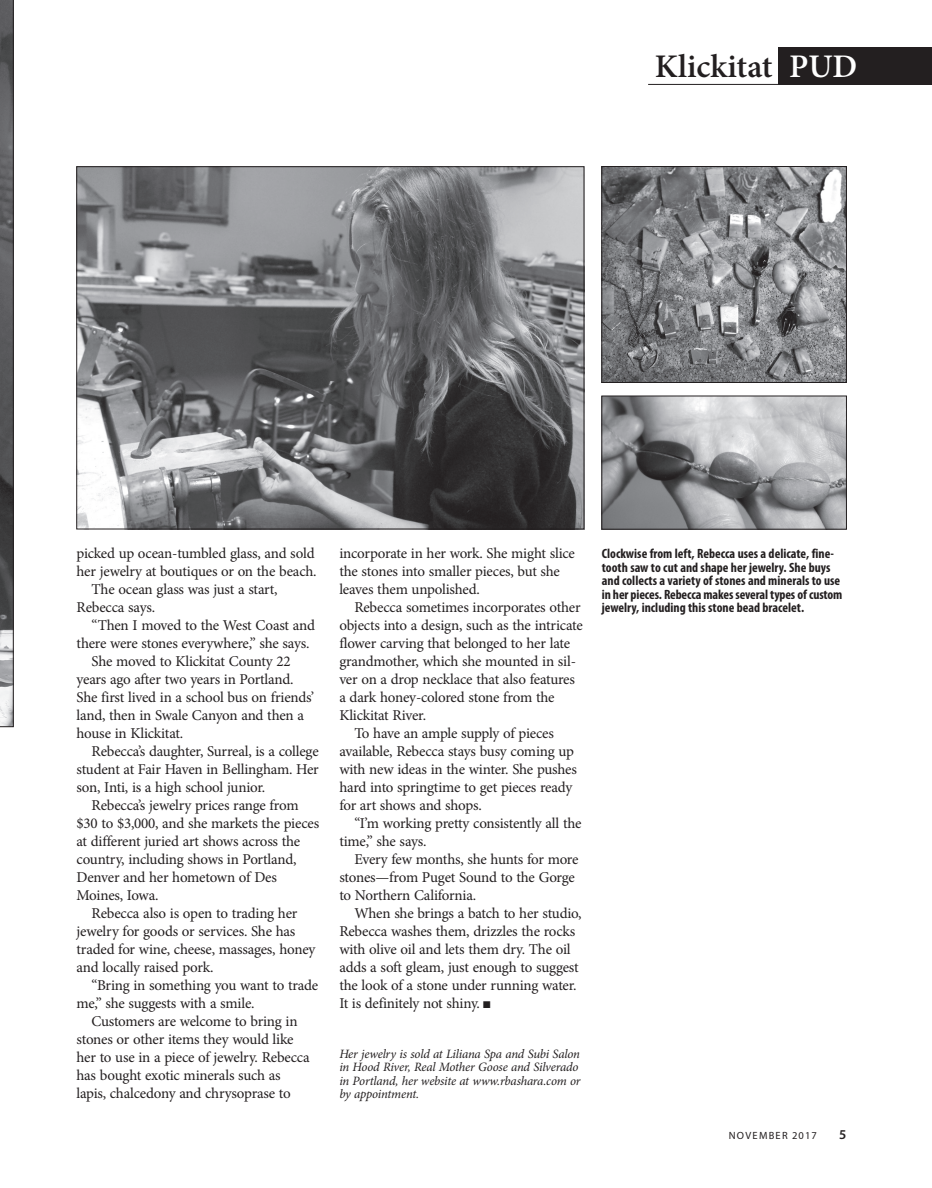
<style>
.page{position:relative;width:932px;height:1188px;background:#fff}
.page>*{position:absolute;margin:0;border:0;box-sizing:border-box;transform-origin:0 0}
.t1{font:600 33px "Minion Pro";color:#231f20}
.t2{font:15px/18px "Minion Pro";letter-spacing:-.015em;color:#231f20}
.t3{font:700 condensed 13.5px/13.5px "Myriad Pro";color:#231f20}
.t4{font:600 13.5px "Myriad Pro";color:#231f20}
.t5{font:italic 12.75px/13.5px "Minion Pro";letter-spacing:-.02em;color:#231f20}
.t6{font:10.5px "Myriad Pro";letter-spacing:.12em;color:#231f20}
.s1{color:#fff}
</style>
<div class="page">
<svg style="left:0;top:0;width:14px;height:727px;background:#636365"></svg>
<img style="left:78px;top:168px;width:504px;height:359px">
<img style="left:603px;top:398px;width:241px;height:129px">
<img style="left:603px;top:168px;width:241px;height:213px">
<div style="left:601px;top:166px;width:245px;height:217px;border:1px solid #231f20"></div>
<div style="left:778px;top:47px;width:154px;height:38px;background:#231f20"></div>
<hr style="left:648px;top:84px;width:161px;height:1px;background:#231f20">
<h1 class="t1" style="left:655px;top:44px;width:204px">Klickitat <span class="s1">PUD</span></h1>
<p class="t2" style="left:76px;top:544px;width:239px">picked up ocean-tumbled glass, and sold</p>
<p class="t2" style="left:76px;top:562px;width:241px">her jewelry at boutiques or on the beach.</p>
<p class="t2" style="left:92px;top:580px;width:187px">The ocean glass was just a start,</p>
<p class="t2" style="left:76px;top:598px;width:80px">Rebecca says.</p>
<p class="t2" style="left:92px;top:616px;width:225px">“Then I moved to the West Coast and</p>
<p class="t2" style="left:76px;top:634px;width:234px">there were stones everywhere,” she says.</p>
<p class="t2" style="left:92px;top:652px;width:201px">She moved to Klickitat County 22</p>
<p class="t2" style="left:76px;top:670px;width:218px">years ago after two years in Portland.</p>
<p class="t2" style="left:76px;top:688px;width:239px">She first lived in a school bus on friends’</p>
<p class="t2" style="left:76px;top:706px;width:229px">land, then in Swale Canyon and then a</p>
<p class="t2" style="left:76px;top:724px;width:108px">house in Klickitat.</p>
<p class="t2" style="left:92px;top:742px;width:229px">Rebecca’s daughter, Surreal, is a college</p>
<p class="t2" style="left:76px;top:760px;width:244px">student at Fair Haven in Bellingham. Her</p>
<p class="t2" style="left:76px;top:778px;width:190px">son, Inti, is a high school junior.</p>
<p class="t2" style="left:92px;top:796px;width:209px">Rebecca’s jewelry prices range from</p>
<p class="t2" style="left:76px;top:814px;width:244px">$30 to $3,000, and she markets the pieces</p>
<p class="t2" style="left:76px;top:832px;width:225px">at different juried art shows across the</p>
<p class="t2" style="left:76px;top:850px;width:221px">country, including shows in Portland,</p>
<p class="t2" style="left:76px;top:868px;width:202px">Denver and her hometown of Des</p>
<p class="t2" style="left:76px;top:886px;width:83px">Moines, Iowa.</p>
<p class="t2" style="left:92px;top:904px;width:207px">Rebecca also is open to trading her</p>
<p class="t2" style="left:76px;top:922px;width:220px">jewelry for goods or services. She has</p>
<p class="t2" style="left:76px;top:940px;width:240px">traded for wine, cheese, massages, honey</p>
<p class="t2" style="left:76px;top:958px;width:138px">and locally raised pork.</p>
<p class="t2" style="left:92px;top:976px;width:228px">“Bring in something you want to trade</p>
<p class="t2" style="left:76px;top:994px;width:179px">me,” she suggests with a smile.</p>
<p class="t2" style="left:92px;top:1012px;width:207px">Customers are welcome to bring in</p>
<p class="t2" style="left:76px;top:1030px;width:218px">stones or other items they would like</p>
<p class="t2" style="left:76px;top:1048px;width:235px">her to use in a piece of jewelry. Rebecca</p>
<p class="t2" style="left:76px;top:1066px;width:206px">has bought exotic minerals such as</p>
<p class="t2" style="left:76px;top:1084px;width:216px">lapis, chalcedony and chrysoprase to</p>
<p class="t2" style="left:339px;top:544px;width:237px">incorporate in her work. She might slice the stones into smaller pieces, but she leaves them unpolished.</p>
<p class="t2" style="left:354px;top:598px;width:228px">Rebecca sometimes incorporates other</p>
<p class="t2" style="left:339px;top:616px;width:245px">objects into a design, such as the intricate</p>
<p class="t2" style="left:339px;top:634px;width:232px">flower carving that belonged to her late</p>
<p class="t2" style="left:339px;top:652px;width:238px">grandmother, which she mounted in sil-</p>
<p class="t2" style="left:339px;top:670px;width:237px">ver on a drop necklace that also features</p>
<p class="t2" style="left:339px;top:688px;width:217px">a dark honey-colored stone from the</p>
<p class="t2" style="left:339px;top:706px;width:88px">Klickitat River.</p>
<p class="t2" style="left:354px;top:724px;width:201px">To have an ample supply of pieces</p>
<p class="t2" style="left:339px;top:742px;width:236px">available, Rebecca stays busy coming up</p>
<p class="t2" style="left:339px;top:760px;width:239px">with new ideas in the winter. She pushes</p>
<p class="t2" style="left:339px;top:778px;width:234px">hard into springtime to get pieces ready</p>
<p class="t2" style="left:339px;top:796px;width:144px">for art shows and shops.</p>
<p class="t2" style="left:354px;top:814px;width:229px">“I’m working pretty consistently all the</p>
<p class="t2" style="left:339px;top:832px;width:89px">time,” she says.</p>
<p class="t2" style="left:354px;top:850px;width:226px">Every few months, she hunts for more</p>
<p class="t2" style="left:339px;top:868px;width:237px">stones—from Puget Sound to the Gorge</p>
<p class="t2" style="left:339px;top:886px;width:138px">to Northern California.</p>
<p class="t2" style="left:354px;top:904px;width:229px">When she brings a batch to her studio,</p>
<p class="t2" style="left:339px;top:922px;width:237px">Rebecca washes them, drizzles the rocks</p>
<p class="t2" style="left:339px;top:940px;width:233px">with olive oil and lets them dry. The oil</p>
<p class="t2" style="left:339px;top:958px;width:241px">adds a soft gleam, just enough to suggest</p>
<p class="t2" style="left:339px;top:976px;width:239px">the look of a stone under running water.</p>
<p class="t2" style="left:339px;top:994px;width:153px">It is definitely not shiny. ■</p>
<p class="t5" style="left:339px;top:1047px;width:243px">Her jewelry is sold at Liliana Spa and Subi Salon in Hood River, Real Mother Goose and Silverado in Portland, her website at www.rbashara.com or by appointment.</p>
<p class="t3" style="left:602px;top:546px;width:242px">Clockwise from left, Rebecca uses a delicate, fine&shy;tooth saw to cut and shape her jewelry. She buys and collects a variety of stones and minerals to use in her pieces. Rebecca makes several types of custom jewelry, including this stone bead bracelet.</p>
<p class="t6" style="left:728px;top:1129px;width:90px">NOVEMBER 2017</p>
<p class="t4" style="left:839px;top:1125px;width:9px">5</p>
</div>
